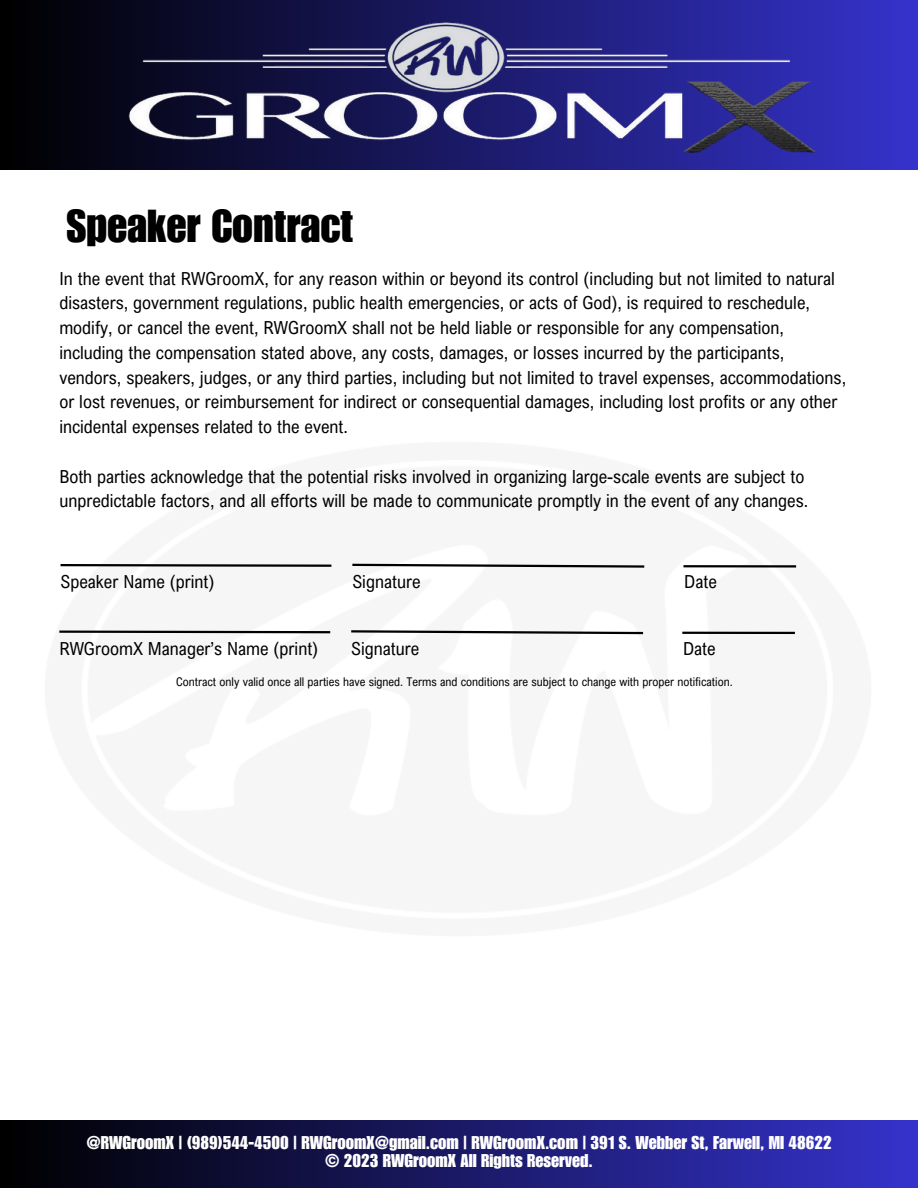
<style>
.page{position:relative;width:918px;height:1188px;background:#fff}
.page>*{position:absolute;margin:0;border:0;box-sizing:border-box;transform-origin:0 0}
.t1{font:45px "Impact LT Std";color:#000}
.t2{font:18px/24.8px "Arial Nova Cond";color:#000}
.t3{font:18px/18px "Impact LT Std";color:#fff;text-align:center}
.t4{font:12px "Arial Nova Cond";color:#000}
</style>
<div class="page">
<div style="left:0;top:0;width:918px;height:170px;background:#020209"></div>
<img style="left:80px;top:0;width:838px;height:170px">
<div style="left:0;top:1121px;width:918px;height:67px;background:linear-gradient(to right,#000,#3533cc)"></div>
<svg style="left:60px;top:564px;width:272px;height:3px"></svg>
<svg style="left:352px;top:563px;width:293px;height:5px"></svg>
<hr style="left:683px;top:565px;width:113px;height:3px;background:#000">
<svg style="left:59px;top:630px;width:272px;height:4px"></svg>
<svg style="left:351px;top:630px;width:293px;height:5px"></svg>
<hr style="left:682px;top:632px;width:113px;height:2px;background:#000">
<p class="t1" style="left:66px;top:210px;width:288px">Speaker Contract</p>
<h1 class="t2" style="left:59px;top:265px;width:788px">In the event that RWGroomX, for any reason within or beyond its control (including but not limited to natural disasters, government regulations, public health emergencies, or acts of God), is required to reschedule, modify, or cancel the event, RWGroomX shall not be held liable or responsible for any compensation, including the compensation stated above, any costs, damages, or losses incurred by the participants, vendors, speakers, judges, or any third parties, including but not limited to travel expenses, accommodations, or lost revenues, or reimbursement for indirect or consequential damages, including lost profits or any other incidental expenses related to the event.</h1>
<h3 class="t2" style="left:59px;top:463px;width:750px">Both parties acknowledge that the potential risks involved in organizing large-scale events are subject to unpredictable factors, and all efforts will be made to communicate promptly in the event of any changes.</h3>
<p class="t2" style="left:61px;top:569px;width:156px">Speaker Name (print)</p>
<p class="t2" style="left:352px;top:569px;width:70px">Signature</p>
<p class="t2" style="left:684px;top:569px;width:34px">Date</p>
<p class="t2" style="left:59px;top:636px;width:260px">RWGroomX Manager’s Name (print)</p>
<h3 class="t2" style="left:351px;top:636px;width:70px">Signature</h3>
<p class="t2" style="left:683px;top:636px;width:34px">Date</p>
<h3 class="t4" style="left:176px;top:674px;width:558px">Contract only valid once all parties have signed. Terms and conditions are subject to change with proper notification.</h3>
<h3 class="t3" style="left:86px;top:1136px;width:747px">@RWGroomX | (989)544-4500 | RWGroomX@gmail.com | RWGroomX.com | 391 S. Webber St, Farwell, MI 48622 © 2023 RWGroomX All Rights Reserved.</h3>
</div>
